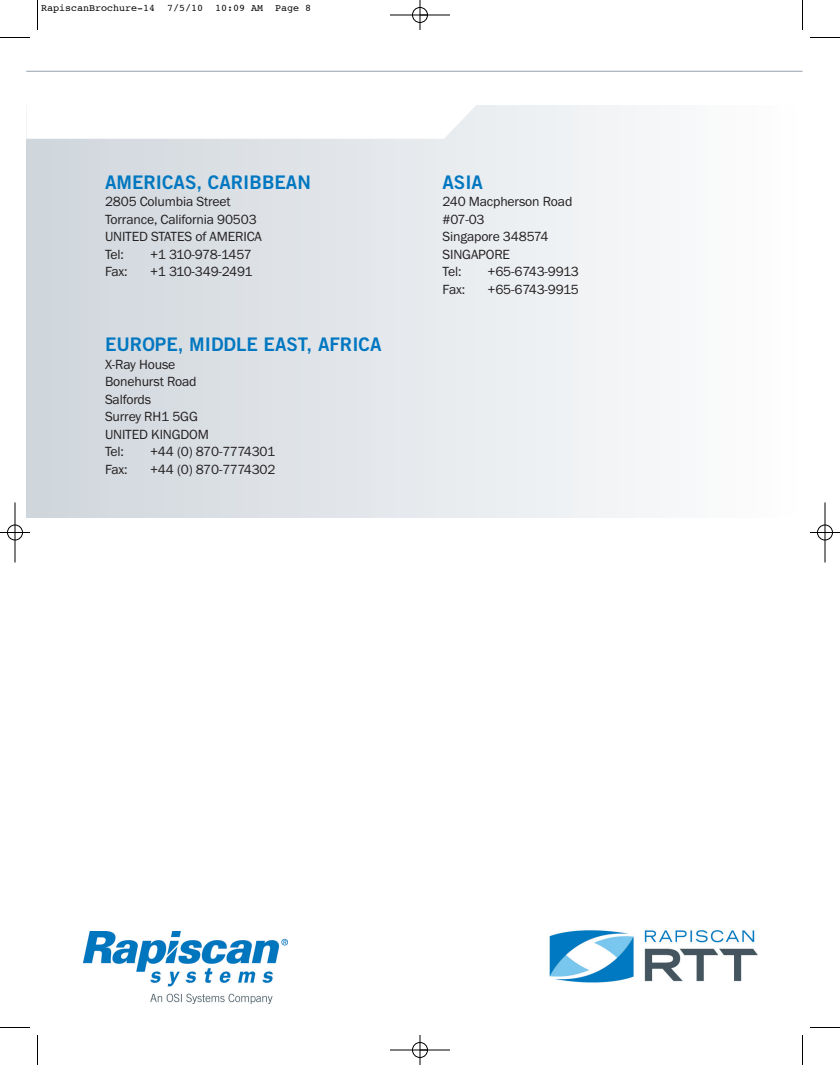
<style>
.page{position:relative;width:840px;height:1065px;background:#fff}
.page>*{position:absolute;margin:0;border:0;box-sizing:border-box;transform-origin:0 0}
.t1{font:18.75px "Trade Gothic Bold Two";color:#0077c0}
.t2{font:13.75px/17.5px "Franklin Gothic";letter-spacing:-.01em;color:#231f20}
.t3{font:13.75px "Franklin Gothic";letter-spacing:-.045em;color:#231f20}
.t4{font:13.75px "Franklin Gothic";letter-spacing:-.04em;color:#231f20}
.t5{font:10px "Courier";color:#000}
</style>
<div class="page">
<div style="left:26px;top:105px;width:776px;height:413px;background:linear-gradient(to right,#cfd6dc,#fefefe)"></div>
<svg style="left:26px;top:105px;width:483px;height:34px"></svg>
<hr style="left:26px;top:71px;width:776px;height:1px;background:#95a2ac">
<img style="left:549px;top:930px;width:209px;height:53px">
<img style="left:83px;top:931px;width:204px;height:73px">
<hr style="left:37px;top:0;width:1px;height:30px;background:#000">
<hr style="left:0;top:37px;width:30px;height:1px;background:#000">
<hr style="left:802px;top:0;width:1px;height:30px;background:#000">
<hr style="left:810px;top:37px;width:30px;height:1px;background:#000">
<hr style="left:37px;top:1035px;width:1px;height:30px;background:#000">
<hr style="left:0;top:1027px;width:30px;height:1px;background:#000">
<hr style="left:802px;top:1035px;width:1px;height:30px;background:#000">
<hr style="left:810px;top:1027px;width:30px;height:1px;background:#000">
<hr style="left:390px;top:15px;width:60px;height:1px;background:#000">
<hr style="left:390px;top:1050px;width:60px;height:1px;background:#000">
<hr style="left:15px;top:502px;width:1px;height:60px;background:#000">
<hr style="left:825px;top:502px;width:1px;height:60px;background:#000">
<hr style="left:420px;top:0;width:1px;height:30px;background:#000">
<hr style="left:420px;top:1035px;width:1px;height:30px;background:#000">
<hr style="left:0;top:532px;width:30px;height:1px;background:#000">
<hr style="left:810px;top:532px;width:30px;height:1px;background:#000">
<div style="left:412px;top:7px;width:16px;height:16px;border:1px solid #000;border-radius:50%"></div>
<div style="left:412px;top:1042px;width:16px;height:16px;border:1px solid #000;border-radius:50%"></div>
<div style="left:7px;top:525px;width:16px;height:15px;border:1px solid #000;border-radius:50%"></div>
<div style="left:817px;top:525px;width:16px;height:15px;border:1px solid #000;border-radius:50%"></div>
<p class="t5" style="left:41px;top:4px;width:272px">RapiscanBrochure-14 7/5/10 10:09 AM Page 8</p>
<h1 class="t1" style="left:105px;top:175px;width:207px">AMERICAS, CARIBBEAN</h1>
<p class="t2" style="left:105px;top:194px;width:158px">2805 Columbia Street<br>Torrance, California 90503<br>UNITED STATES of AMERICA<br>Tel:</p>
<p class="t3" style="left:150px;top:249px;width:103px">+1 310-978-1457</p>
<p class="t2" style="left:105px;top:264px;width:24px">Fax:</p>
<p class="t3" style="left:150px;top:267px;width:104px">+1 310-349-2491</p>
<h1 class="t1" style="left:105px;top:338px;width:278px">EUROPE, MIDDLE EAST, AFRICA</h1>
<p class="t2" style="left:105px;top:357px;width:105px">X-Ray House<br>Bonehurst Road<br>Salfords<br>Surrey RH1 5GG<br>UNITED KINGDOM<br>Tel:</p>
<p class="t4" style="left:150px;top:447px;width:127px">+44 (0) 870-7774301</p>
<p class="t2" style="left:105px;top:462px;width:24px">Fax:</p>
<p class="t2" style="left:150px;top:462px;width:127px">+44 (0) 870-7774302</p>
<h1 class="t1" style="left:442px;top:175px;width:42px">ASIA</h1>
<p class="t2" style="left:442px;top:194px;width:131px">240 Macpherson Road #07-03<br>Singapore 348574<br>SINGAPORE<br>Tel:</p>
<p class="t2" style="left:488px;top:264px;width:93px">+65-6743-9913</p>
<p class="t2" style="left:442px;top:282px;width:24px">Fax:</p>
<p class="t2" style="left:488px;top:282px;width:93px">+65-6743-9915</p>
</div>
